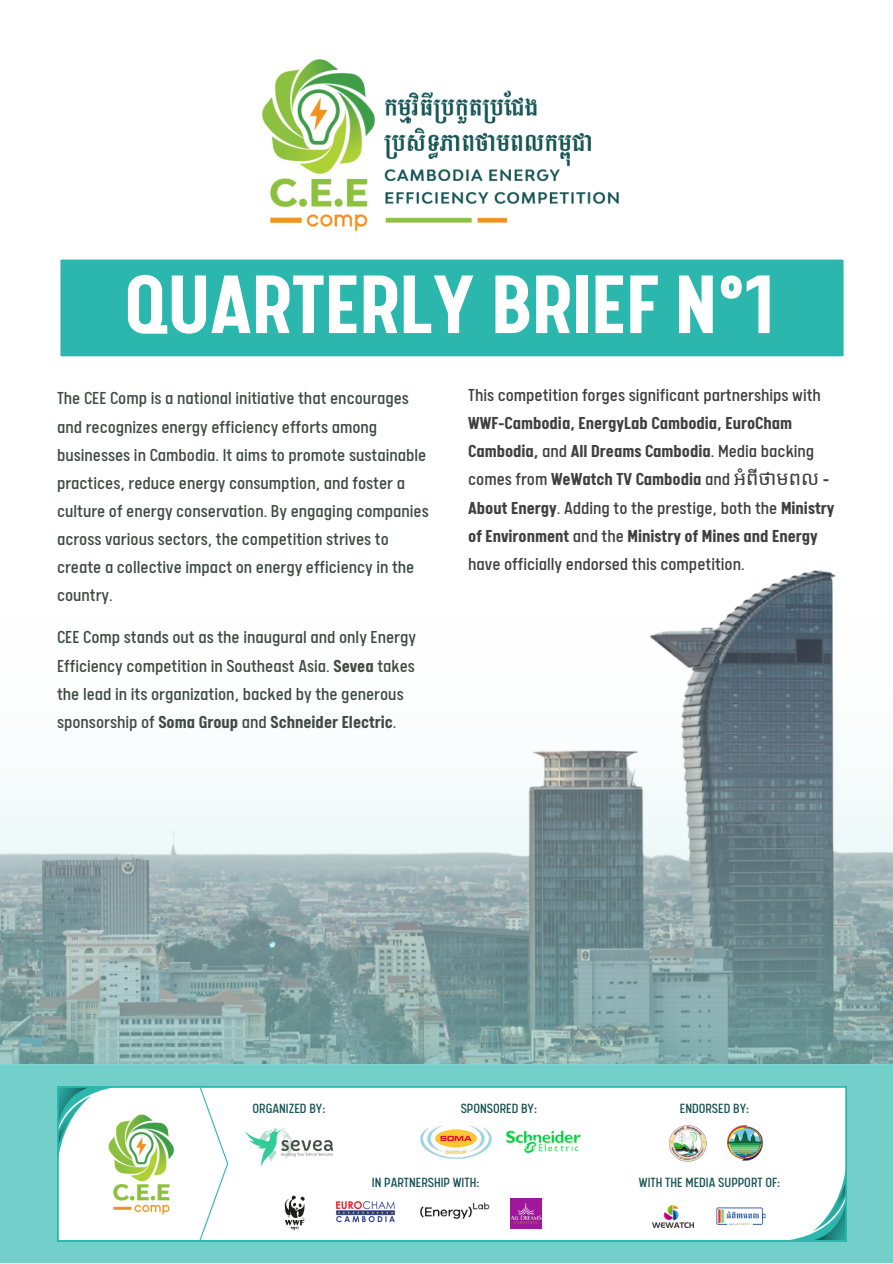
<style>
.page{position:relative;width:893px;height:1264px;background:#fff}
.page>*{position:absolute;margin:0;border:0;box-sizing:border-box;transform-origin:0 0}
.t1{font:700 93.15px "Calps Sans";color:#fff}
.t2{font:19.5px/28px "Calps Sans";color:#414b46}
.t3{font:19.5px/28px "Calps Sans";color:#404040}
.t4{font:15px "Calps Sans";color:#185454}
.s1{font-weight:700}
.s2{font-family:"Noto Sans Khmer"}
</style>
<div class="page">
<img style="left:731px;top:570px;width:105px;height:43px">
<div style="left:0;top:1063px;width:892px;height:199px;background:#73cfc9"></div>
<svg style="left:0;top:613px;width:892px;height:451px"></svg>
<img style="left:262px;top:59px;width:357px;height:172px">
<svg style="left:57px;top:1086px;width:789px;height:155px;background:#ecf3ef"></svg>
<div style="left:60px;top:259px;width:784px;height:98px;background:#2cb7ae"></div>
<p class="t1" style="left:124px;top:266px;width:651px">QUARTERLY BRIEF N°1</p>
<p class="t2" style="left:57px;top:387px;width:373px">The CEE Comp is a national initiative that encourages and recognizes energy efficiency efforts among businesses in Cambodia. It aims to promote sustainable practices, reduce energy consumption, and foster a culture of energy conservation. By engaging companies across various sectors, the competition strives to create a collective impact on energy efficiency in the country.</p>
<p class="t2" style="left:57px;top:626px;width:360px">CEE Comp stands out as the inaugural and only Energy Efficiency competition in Southeast Asia. <span class="s1">Sevea</span> takes the lead in its organization, backed by the generous sponsorship of <span class="s1">Soma Group</span> and <span class="s1">Schneider Electric</span>.</p>
<p class="t3" style="left:468px;top:384px;width:368px">This competition forges significant partnerships with <span class="s1">WWF-Cambodia, EnergyLab Cambodia, EuroCham Cambodia,</span> and <span class="s1">All Dreams Cambodia</span>. Media backing comes from <span class="s1">WeWatch TV Cambodia</span> and <span class="s2">អំ ពី ថា មពល</span> <span class="s1">- About Energy</span>. Adding to the prestige, both the <span class="s1">Ministry of Environment</span> and the <span class="s1">Ministry of Mines and Energy </span>have officially endorsed this competition.</p>
<p class="t4" style="left:252px;top:1102px;width:74px">ORGANIZED BY:</p>
<p class="t4" style="left:460px;top:1102px;width:78px">SPONSORED BY:</p>
<p class="t4" style="left:680px;top:1102px;width:71px">ENDORSED BY:</p>
<p class="t4" style="left:372px;top:1175px;width:109px">IN PARTNERSHIP WITH:</p>
<p class="t4" style="left:639px;top:1175px;width:143px">WITH THE MEDIA SUPPORT OF:</p>
</div>
